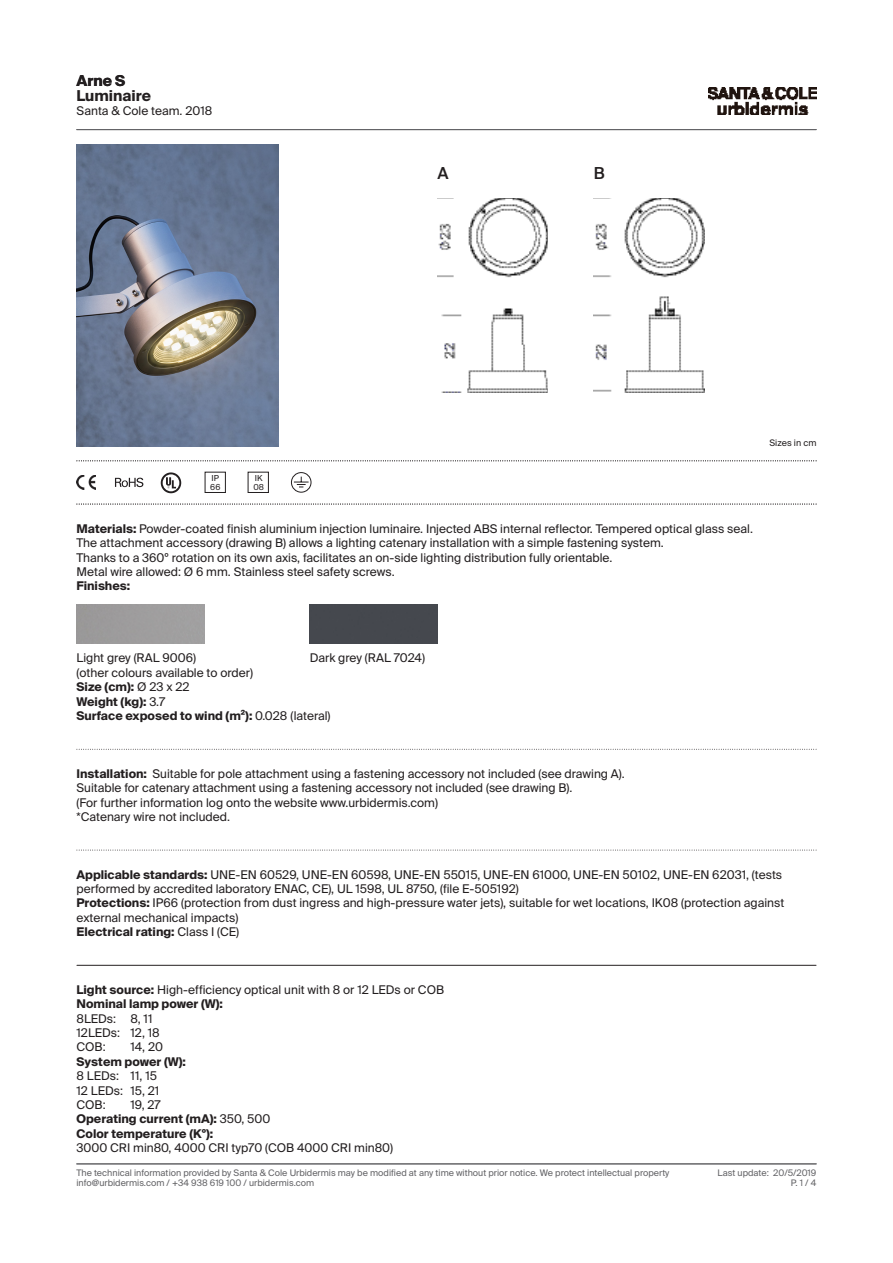
<style>
.page{position:relative;width:893px;height:1263px;background:#fff}
.page>*{position:absolute;margin:0;border:0;box-sizing:border-box;transform-origin:0 0}
.t1{font:500 16.5px "Suisse Intl";color:#231f20}
.t2{font:700 15px/14.4px "Suisse Intl";color:#231f20}
.t3{font:12px/14.4px "Suisse Intl";color:#231f20}
.t4{font:700 12px "Suisse Intl";color:#231f20}
.t5{font:9px "Suisse Intl";color:#636366}
.t6{font:9px "Suisse Intl";color:#231f20}
.t7{font:8.25px "Suisse Intl";color:#231f20}
.s1{font-weight:700}
.s2{font-weight:400}
</style>
<div class="page">
<img style="left:708px;top:87px;width:108px;height:27px">
<img style="left:77px;top:144px;width:201px;height:302px">
<img style="left:76px;top:475px;width:20px;height:14px">
<svg style="left:115px;top:478px;width:28px;height:9px"></svg>
<div style="left:291px;top:472px;width:20px;height:20px;border:1px solid #231f20;border-radius:50%"></div>
<svg style="left:294px;top:477px;width:15px;height:10px"></svg>
<svg style="left:161px;top:472px;width:20px;height:21px"></svg>
<img style="left:594px;top:198px;width:110px;height:194px">
<img style="left:437px;top:198px;width:110px;height:194px">
<hr style="left:77px;top:129px;width:739px;height:1px;background:#636366">
<hr style="left:77px;top:1163px;width:739px;height:1px;background:#636366">
<svg style="left:77px;top:460px;width:740px;height:1px"></svg>
<svg style="left:77px;top:504px;width:740px;height:1px"></svg>
<svg style="left:77px;top:749px;width:740px;height:1px"></svg>
<svg style="left:77px;top:850px;width:740px;height:1px"></svg>
<hr style="left:77px;top:965px;width:739px;height:1px;background:#231f20">
<div style="left:451px;top:241px;width:15px;height:19px;background:#fff"></div>
<div style="left:310px;top:605px;width:127px;height:38px;background:#45484e"></div>
<p class="t2" style="left:77px;top:74px;width:76px">Arne S<br>Luminaire</p>
<p class="t3" style="left:77px;top:104px;width:137px">Santa &amp; Cole team. 2018</p>
<p class="t1" style="left:437px;top:164px;width:13px">A</p>
<p class="t1" style="left:594px;top:164px;width:13px">B</p>
<p class="t7" style="left:212px;top:473px;width:9px">IP</p>
<p class="t7" style="left:210px;top:482px;width:12px">66</p>
<p class="t7" style="left:255px;top:473px;width:9px">IK</p>
<p class="t7" style="left:253px;top:482px;width:12px">08</p>
<p class="t3" style="left:77px;top:521px;width:678px"><span class="s1">Materials:</span> Powder-coated finish aluminium injection luminaire. Injected ABS internal reflector. Tempered optical glass seal.</p>
<p class="t3" style="left:77px;top:536px;width:589px">The attachment accessory (drawing B) allows a lighting catenary installation with a simple fastening system.</p>
<p class="t3" style="left:77px;top:550px;width:537px">Thanks to a 360º rotation on its own axis, facilitates an on-side lighting distribution fully orientable.</p>
<p class="t3" style="left:77px;top:565px;width:320px">Metal wire allowed: Ø 6 mm. Stainless steel safety screws.</p>
<p class="t4" style="left:77px;top:579px;width:55px">Finishes:</p>
<p class="t6" style="left:769px;top:438px;width:48px">Sizes in cm</p>
<p class="t3" style="left:77px;top:651px;width:121px">Light grey (RAL 9006)</p>
<p class="t3" style="left:310px;top:651px;width:117px">Dark grey (RAL 7024)</p>
<p class="t3" style="left:77px;top:665px;width:178px">(other colours available to order)</p>
<p class="t4" style="left:77px;top:680px;width:115px">Size (cm): <span class="s2">Ø 23 x 22</span></p>
<p class="t4" style="left:77px;top:694px;width:90px">Weight (kg): <span class="s2">3.7</span></p>
<p class="t4" style="left:77px;top:709px;width:255px">Surface exposed to wind (m²): <span class="s2">0.028 (lateral)</span></p>
<p class="t3" style="left:77px;top:766px;width:550px"><span class="s1">Installation:</span> Suitable for pole attachment using a fastening accessory not included (see drawing A).</p>
<p class="t3" style="left:77px;top:781px;width:497px">Suitable for catenary attachment using a fastening accessory not included (see drawing B).</p>
<p class="t3" style="left:77px;top:795px;width:363px">(For further information log onto the website www.urbidermis.com)</p>
<p class="t3" style="left:77px;top:809px;width:155px">*Catenary wire not included.</p>
<p class="t3" style="left:77px;top:867px;width:707px"><span class="s1">Applicable standards:</span> UNE-EN 60529, UNE-EN 60598, UNE-EN 55015, UNE-EN 61000, UNE-EN 50102, UNE-EN 62031, (tests performed by accredited laboratory ENAC, CE), UL 1598, UL 8750, (file E-505192)</p>
<p class="t3" style="left:77px;top:896px;width:709px"><span class="s1">Protections:</span> IP66 (protection from dust ingress and high-pressure water jets), suitable for wet locations, IK08 (protection against external mechanical impacts)</p>
<p class="t4" style="left:77px;top:925px;width:164px">Electrical rating: <span class="s2">Class I (CE)</span></p>
<p class="t3" style="left:77px;top:982px;width:369px"><span class="s1">Light source:</span> High-efficiency optical unit with 8 or 12 LEDs or COB</p>
<p class="t4" style="left:77px;top:997px;width:148px">Nominal lamp power (W):</p>
<p class="t3" style="left:77px;top:1011px;width:78px">8LEDs: 8, 11</p>
<p class="t3" style="left:77px;top:1025px;width:85px">12LEDs: 12, 18</p>
<p class="t3" style="left:77px;top:1040px;width:31px">COB:</p>
<p class="t3" style="left:131px;top:1040px;width:34px">14, 20</p>
<p class="t4" style="left:77px;top:1054px;width:111px">System power (W):</p>
<p class="t3" style="left:77px;top:1069px;width:82px">8 LEDs: 11, 15</p>
<p class="t3" style="left:77px;top:1083px;width:84px">12 LEDs: 15, 21</p>
<p class="t3" style="left:77px;top:1097px;width:31px">COB:</p>
<p class="t3" style="left:131px;top:1097px;width:32px">19, 27</p>
<p class="t4" style="left:77px;top:1112px;width:195px">Operating current (mA): <span class="s2">350, 500</span></p>
<p class="t4" style="left:77px;top:1126px;width:138px">Color temperature (Kº):</p>
<p class="t3" style="left:77px;top:1141px;width:318px">3000 CRI min80, 4000 CRI typ70 (COB 4000 CRI min80)</p>
<p class="t5" style="left:77px;top:1167px;width:594px">The technical information provided by Santa &amp; Cole Urbidermis may be modified at any time without prior notice. We protect intellectual property</p>
<p class="t5" style="left:718px;top:1167px;width:100px">Last update: 20/5/2019</p>
<p class="t5" style="left:77px;top:1178px;width:239px">info@urbidermis.com / +34 938 619 100 / urbidermis.com</p>
<p class="t5" style="left:791px;top:1178px;width:27px">P. 1 / 4</p>
</div>
